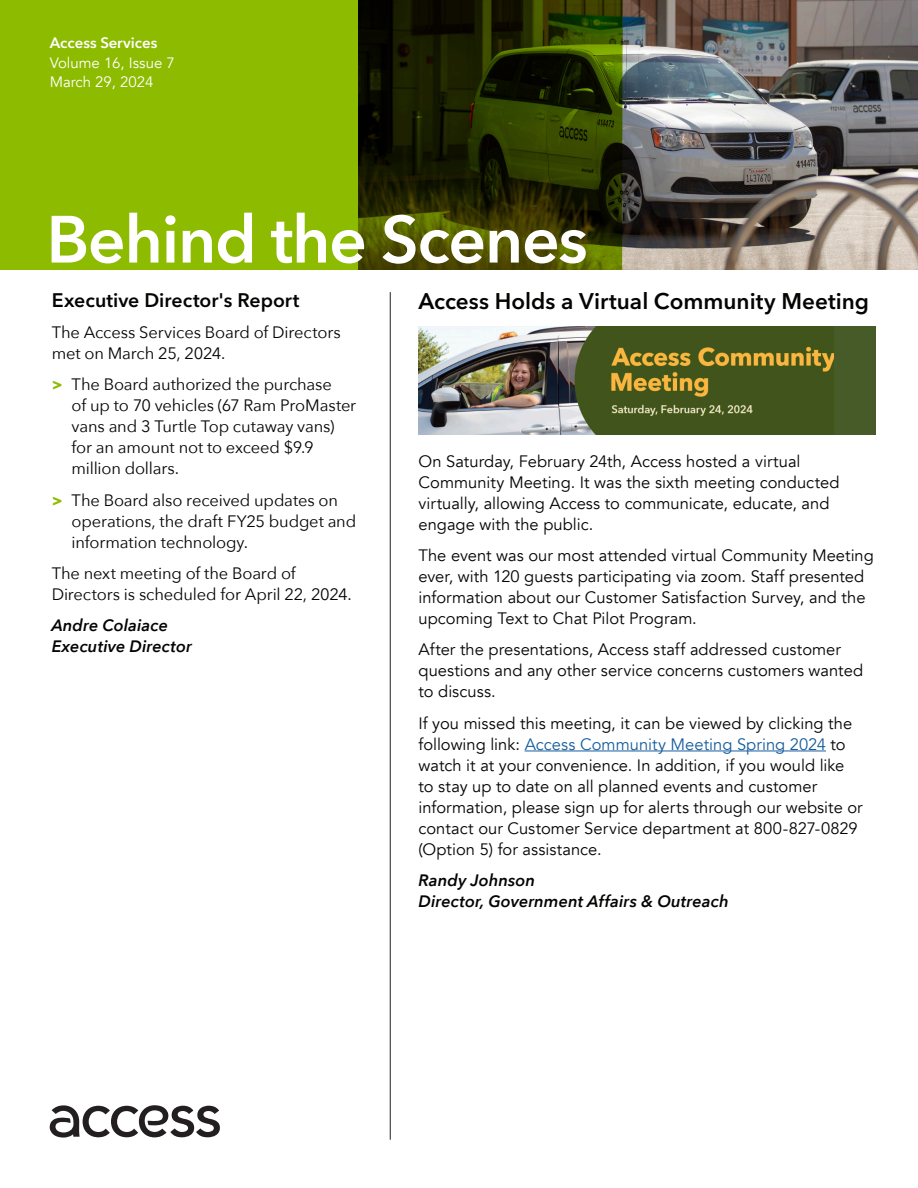
<style>
.page{position:relative;width:918px;height:1188px;background:#fff}
.page>*{position:absolute;margin:0;border:0;box-sizing:border-box;transform-origin:0 0}
.t1{font:600 66px "Avenir Next";letter-spacing:-.02em;color:#fff}
.Andre_s_letter{font:600 22.5px "Avenir Next LT Pro";color:#040503}
.Andre_s_letter-2{font:600 19.5px "Avenir Next LT Pro";color:#040503}
.Andre_s_letter-3{font:16.5px/21px "Avenir";color:#040503}
.Andre_s_letter-4{font:16.5px/21px "Avenir Next";letter-spacing:-.01em;color:#040503}
.Andre_s_letter-5{font:italic 600 16.5px/21px "Avenir Next";letter-spacing:.005em;color:#040503}
.t2{font:15px "Avenir";color:#fff}
.t3{font:600 15px "Avenir Next LT Pro";color:#fff}
.s1{font-weight:700;color:#8dbb00}
.s2{color:#175d9e}
</style>
<div class="page">
<svg style="left:49px;top:1105px;width:171px;height:33px"></svg>
<img style="left:623px;top:0;width:295px;height:270px">
<svg style="left:357px;top:0;width:266px;height:270px;background:#282f00"></svg>
<div style="left:0;top:0;width:357px;height:270px;background:#8dbb00"></div>
<hr style="left:390px;top:292px;width:1px;height:848px;background:#231f20">
<hr style="left:525px;top:751px;width:301px;height:1px;background:#175d9e">
<img style="left:418px;top:326px;width:417px;height:109px">
<div style="left:835px;top:326px;width:41px;height:109px;background:#475b28"></div>
<p class="t3" style="left:50px;top:34px;width:109px">Access Services</p>
<p class="t2" style="left:50px;top:54px;width:127px">Volume 16, Issue 7</p>
<p class="t2" style="left:50px;top:73px;width:105px">March 29, 2024</p>
<p class="t1" style="left:46px;top:183px;width:543px">Behind the Scenes</p>
<p class="Andre_s_letter-2" style="left:52px;top:288px;width:249px">Executive Director's Report</p>
<p class="Andre_s_letter-4" style="left:52px;top:321px;width:291px">The Access Services Board of Directors met on March 25, 2024.</p>
<p class="Andre_s_letter-4" style="left:72px;top:373px;width:286px;text-indent:-20px"><span class="s1">&gt;</span> The Board authorized the purchase<br>of up to 70 vehicles (67 Ram ProMaster vans and 3 Turtle Top cutaway vans) for an amount not to exceed $9.9 million dollars.</p>
<p class="Andre_s_letter-4" style="left:72px;top:489px;width:286px;text-indent:-20px"><span class="s1">&gt;</span> The Board also received updates on operations, the draft FY25 budget and information technology.</p>
<p class="Andre_s_letter-4" style="left:52px;top:562px;width:302px">The next meeting of the Board of<br>Directors is scheduled for April 22, 2024.</p>
<p class="Andre_s_letter-5" style="left:52px;top:614px;width:142px">Andre Colaiace<br>Executive Director</p>
<p class="Andre_s_letter" style="left:418px;top:288px;width:452px">Access Holds a Virtual Community Meeting</p>
<p class="Andre_s_letter-3" style="left:418px;top:451px;width:423px">On Saturday, February 24th, Access hosted a virtual Community Meeting. It was the sixth meeting conducted virtually, allowing Access to communicate, educate, and engage with the public.</p>
<p class="Andre_s_letter-3" style="left:418px;top:545px;width:457px">The event was our most attended virtual Community Meeting ever, with 120 guests participating via zoom. Staff presented information about our Customer Satisfaction Survey, and the upcoming Text to Chat Pilot Program.</p>
<p class="Andre_s_letter-3" style="left:418px;top:640px;width:446px">After the presentations, Access staff addressed customer questions and any other service concerns customers wanted to discuss.</p>
<p class="Andre_s_letter-3" style="left:418px;top:713px;width:446px">If you missed this meeting, it can be viewed by clicking the following link: <span class="s2">Access Community Meeting Spring 2024</span> to watch it at your convenience. In addition, if you would like to stay up to date on all planned events and customer information, please sign up for alerts through our website or contact our Customer Service department at 800-827-0829 (Option 5) for assistance.</p>
<p class="Andre_s_letter-5" style="left:418px;top:869px;width:312px">Randy Johnson<br>Director, Government Affairs &amp; Outreach</p>
</div>
